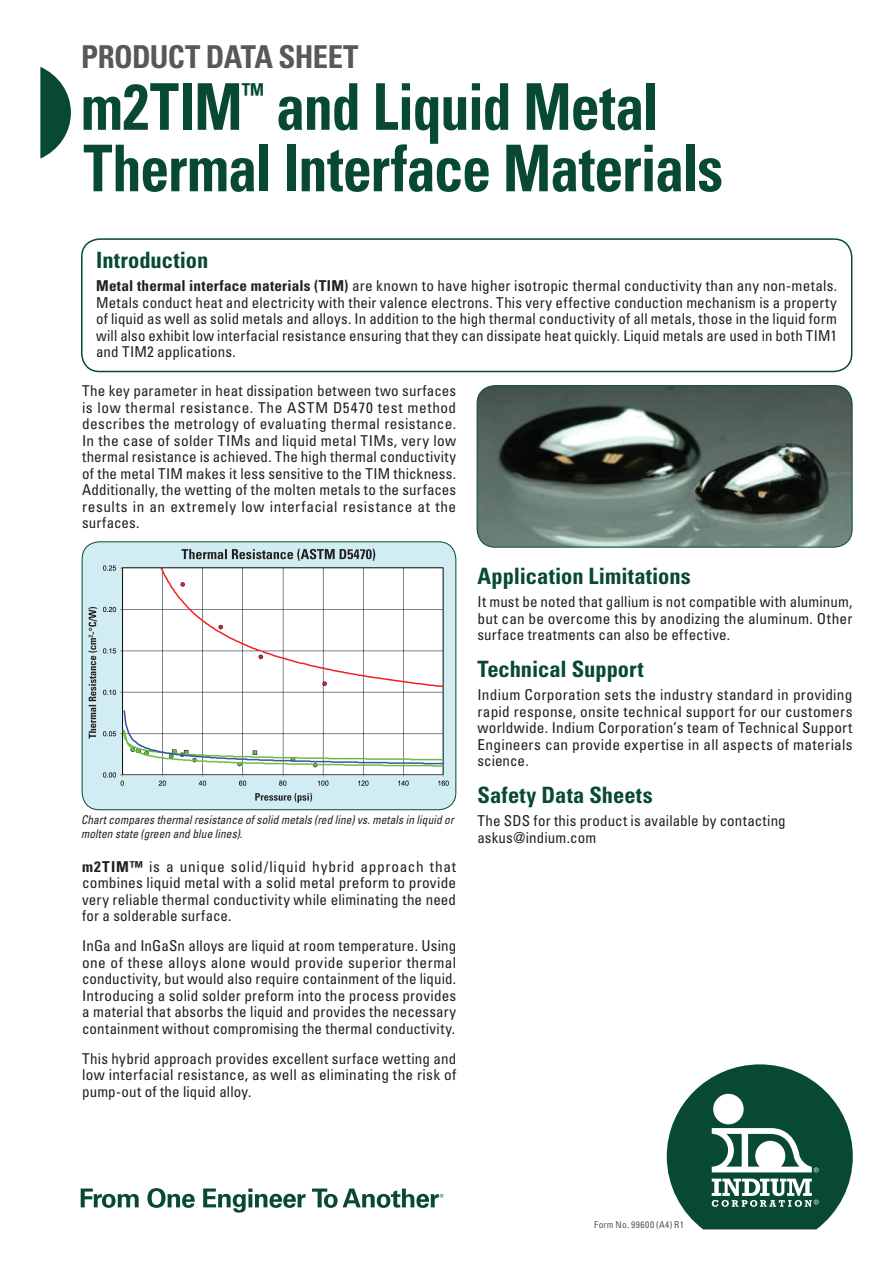
<style>
.page{position:relative;width:893px;height:1263px;background:#fff}
.page>*{position:absolute;margin:0;border:0;box-sizing:border-box;transform-origin:0 0}
.t1{font:700 condensed 64.5px/61.5px "Univers LT Std";letter-spacing:-.015em;color:#074932;scale:.9 1}
.t2{font:700 condensed 31.5px "Univers LT Std";letter-spacing:-.02em;color:#57585a}
.t3{font:700 condensed 28.8px "Univers LT Std";color:#074932;scale:.9 1}
.t4{font:700 condensed 22.5px "Univers LT Std";color:#074932}
.t5{font:condensed 15px/16.5px "Univers LT Std";letter-spacing:.01em;color:#231f20;text-align:justify}
.t6{font:italic condensed 12px/13.5px "Univers LT Std";letter-spacing:.01em;color:#231f20;scale:.95 1}
.t7{font:condensed 9.45px "Univers LT Std";letter-spacing:.05em;color:#57585a}
.s1{font-weight:700}
</style>
<div class="page">
<svg style="left:40px;top:67px;width:31px;height:92px"></svg>
<svg style="left:667px;top:1064px;width:186px;height:165px"></svg>
<div style="left:713px;top:1094px;width:31px;height:30px;background:#fff;border-radius:50%"></div>
<svg style="left:312px;top:1188px;width:131px;height:20px"></svg>
<svg style="left:81px;top:1188px;width:225px;height:24px"></svg>
<div style="left:81px;top:238px;width:771px;height:134px;border:2px solid #074932;border-radius:18px"></div>
<img style="left:82px;top:542px;width:374px;height:268px">
<div style="left:82px;top:541px;width:374px;height:269px;border:1px solid #074932;border-radius:17px"></div>
<img style="left:477px;top:386px;width:375px;height:161px">
<div style="left:477px;top:385px;width:375px;height:162px;border:1px solid #074932;border-radius:18px"></div>
<h2 class="t2" style="left:81px;top:38px;width:279px">PRODUCT DATA SHEET</h2>
<h1 class="t1" style="left:81px;top:76px;width:181px">m2TIM</h1>
<h3 class="t3" style="left:242px;top:76px;width:26px">™</h3>
<h1 class="t1" style="left:83px;top:76px;width:712px;text-indent:193px">and Liquid Metal<br>Thermal Interface Materials</h1>
<h3 class="t4" style="left:96px;top:246px;width:114px">Introduction</h3>
<p class="t5" style="left:96px;top:278px;width:743px"><span class="s1">Metal thermal interface materials (TIM)</span> are known to have higher isotropic thermal conductivity than any non-metals.<br>Metals conduct heat and electricity with their valence electrons. This very effective conduction mechanism is a property of liquid as well as solid metals and alloys. In addition to the high thermal conductivity of all metals, those in the liquid form will also exhibit low interfacial resistance ensuring that they can dissipate heat quickly. Liquid metals are used in both TIM1 and TIM2 applications.</p>
<p class="t5" style="left:82px;top:382px;width:376px">The key parameter in heat dissipation between two surfaces is low thermal resistance. The ASTM D5470 test method describes the metrology of evaluating thermal resistance.<br>In the case of solder TIMs and liquid metal TIMs, very low thermal resistance is achieved. The high thermal conductivity of the metal TIM makes it less sensitive to the TIM thickness.<br>Additionally, the wetting of the molten metals to the surfaces results in an extremely low interfacial resistance at the surfaces.</p>
<p class="t6" style="left:81px;top:813px;width:394px">Chart compares thermal resistance of solid metals (red line) vs. metals in liquid or molten state (green and blue lines).</p>
<p class="t5" style="left:82px;top:858px;width:376px"><span class="s1">m2TIM™</span> is a unique solid/liquid hybrid approach that combines liquid metal with a solid metal preform to provide very reliable thermal conductivity while eliminating the need for a solderable surface.</p>
<p class="t5" style="left:82px;top:937px;width:376px">InGa and InGaSn alloys are liquid at room temperature. Using one of these alloys alone would provide superior thermal conductivity, but would also require containment of the liquid.<br>Introducing a solid solder preform into the process provides a material that absorbs the liquid and provides the necessary containment without compromising the thermal conductivity.</p>
<p class="t5" style="left:82px;top:1050px;width:376px">This hybrid approach provides excellent surface wetting and low interfacial resistance, as well as eliminating the risk of pump-out of the liquid alloy.</p>
<h3 class="t4" style="left:477px;top:562px;width:215px">Application Limitations</h3>
<p class="t5" style="left:477px;top:593px;width:376px">It must be noted that gallium is not compatible with aluminum, but can be overcome this by anodizing the aluminum. Other surface treatments can also be effective.</p>
<h3 class="t4" style="left:477px;top:655px;width:168px">Technical Support</h3>
<p class="t5" style="left:477px;top:686px;width:377px">Indium Corporation sets the industry standard in providing rapid response, onsite technical support for our customers worldwide. Indium Corporation’s team of Technical Support Engineers can provide expertise in all aspects of materials science.</p>
<h3 class="t4" style="left:477px;top:781px;width:177px">Safety Data Sheets</h3>
<p class="t5" style="left:477px;top:812px;width:310px">The SDS for this product is available by contacting askus@indium.com</p>
<p class="t7" style="left:594px;top:1219px;width:91px">Form No. 99600 (A4) R1</p>
</div>
